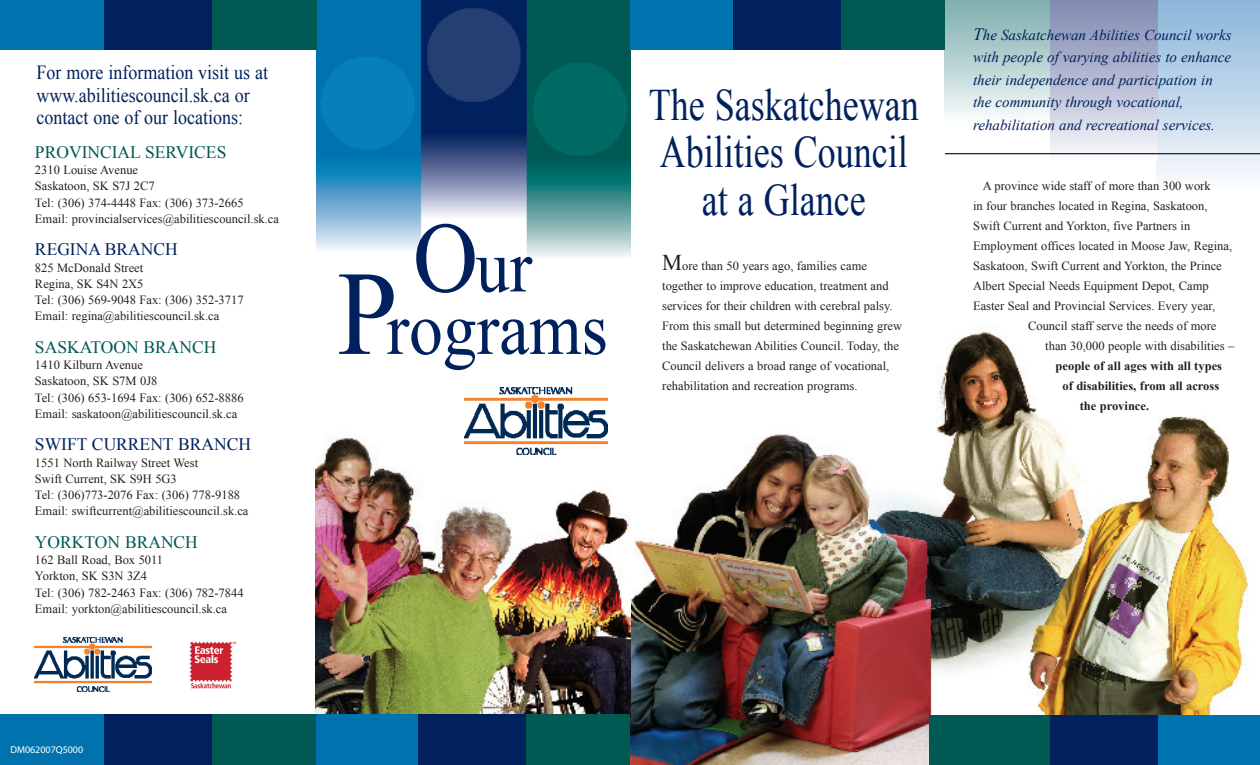
<style>
.page{position:relative;width:1260px;height:765px;background:#fff}
.page>*{position:absolute;margin:0;border:0;box-sizing:border-box;transform-origin:0 0}
.t1{font:75px/62.5px "Times New Roman";color:#00215d;text-align:center;scale:.9 1}
.t2{font:45px/47.5px "Times New Roman";color:#00215d;text-align:center;scale:.8 1}
.t3{font:20px/22.5px "Times New Roman";color:#00215d;scale:.9 1}
.t4{font:17.5px "Times New Roman";color:#005953}
.t5{font:17.5px "Times New Roman";color:#00215d}
.t6{font:italic 15px/22.5px "Times New Roman";color:#00215d}
.t7{font:12.5px/16.2px "Times New Roman";color:#231f20}
.t8{font:700 12.5px "Times New Roman";color:#231f20}
.t9{font:10px "Myriad Pro";color:#fff}
.s1{font-size:100px}
.s2{font-size:120px}
.s3{font-size:22.5px}
.s4{font-size:17.5px}
</style>
<div class="page">
<div style="left:190px;top:641px;width:49px;height:50px;background:linear-gradient(to right,#fff,#fff)"></div>
<img style="left:190px;top:641px;width:47px;height:47px">
<img style="left:34px;top:638px;width:118px;height:54px">
<img style="left:630px;top:255px;width:618px;height:510px">
<div style="left:945px;top:0;width:108px;height:121px;background:linear-gradient(to bottom,#7aadac,#f6f9f9)"></div>
<div style="left:1156px;top:0;width:104px;height:191px;background:linear-gradient(to bottom,#8bb6da,#f8f9fb)"></div>
<div style="left:1050px;top:0;width:107px;height:160px;background:linear-gradient(to bottom,#7e88b1,#f2f2f7)"></div>
<img style="left:317px;top:0;width:313px;height:257px">
<div style="left:630px;top:0;width:105px;height:49px;background:#0073ae"></div>
<div style="left:733px;top:0;width:111px;height:49px;background:#00215d"></div>
<div style="left:841px;top:0;width:104px;height:49px;background:#005953"></div>
<div style="left:1153px;top:716px;width:107px;height:49px;background:#0073ae"></div>
<div style="left:1042px;top:716px;width:115px;height:49px;background:#00215d"></div>
<div style="left:930px;top:716px;width:120px;height:49px;background:#005953"></div>
<img style="left:315px;top:438px;width:315px;height:276px">
<div style="left:315px;top:714px;width:106px;height:51px;background:#0073ae"></div>
<div style="left:418px;top:714px;width:111px;height:51px;background:#00215d"></div>
<div style="left:526px;top:714px;width:104px;height:51px;background:#005953"></div>
<img style="left:464px;top:388px;width:144px;height:66px">
<div style="left:0;top:0;width:107px;height:49px;background:#0073ae"></div>
<div style="left:104px;top:0;width:111px;height:49px;background:#00215d"></div>
<div style="left:212px;top:0;width:105px;height:49px;background:#005953"></div>
<div style="left:0;top:714px;width:107px;height:51px;background:#0073ae"></div>
<div style="left:104px;top:714px;width:111px;height:51px;background:#00215d"></div>
<div style="left:212px;top:714px;width:104px;height:51px;background:#005953"></div>
<hr style="left:945px;top:153px;width:315px;height:1px;background:#231f20">
<h3 class="t3" style="left:36px;top:61px;width:259px">For more information visit us at www.abilitiescouncil.sk.ca or contact one of our locations:</h3>
<h3 class="t4" style="left:35px;top:140px;width:193px">PROVINCIAL SERVICES</h3>
<p class="t7" style="left:35px;top:162px;width:246px">2310 Louise Avenue<br>Saskatoon, SK S7J 2C7<br>Tel: (306) 374-4448 Fax: (306) 373-2665<br>Email: provincialservices@abilitiescouncil.sk.ca</p>
<h3 class="t5" style="left:35px;top:238px;width:144px">REGINA BRANCH</h3>
<p class="t7" style="left:35px;top:259px;width:210px">825 McDonald Street<br>Regina, SK S4N 2X5<br>Tel: (306) 569-9048 Fax: (306) 352-3717<br>Email: regina@abilitiescouncil.sk.ca</p>
<h3 class="t4" style="left:35px;top:335px;width:183px">SASKATOON BRANCH</h3>
<p class="t7" style="left:35px;top:357px;width:210px">1410 Kilburn Avenue<br>Saskatoon, SK S7M 0J8<br>Tel: (306) 653-1694 Fax: (306) 652-8886<br>Email: saskatoon@abilitiescouncil.sk.ca</p>
<h3 class="t5" style="left:35px;top:433px;width:218px">SWIFT CURRENT BRANCH</h3>
<p class="t7" style="left:35px;top:454px;width:215px">1551 North Railway Street West<br>Swift Current, SK S9H 5G3<br>Tel: (306)773-2076 Fax: (306) 778-9188<br>Email: swiftcurrent@abilitiescouncil.sk.ca</p>
<h3 class="t4" style="left:35px;top:530px;width:164px">YORKTON BRANCH</h3>
<p class="t7" style="left:35px;top:552px;width:210px">162 Ball Road, Box 5011<br>Yorkton, SK S3N 3Z4<br>Tel: (306) 782-2463 Fax: (306) 782-7844<br>Email: yorkton@abilitiescouncil.sk.ca</p>
<p class="t9" style="left:10px;top:743px;width:74px">DM062007Q5000</p>
<h1 class="t1" style="left:337px;top:234px;width:302px"><span class="s1">O</span>ur<br><span class="s2">P</span>rograms</h1>
<h2 class="t2" style="left:649px;top:80px;width:339px">The Saskatchewan<br>Abilities Council at a Glance</h2>
<p class="t7" style="left:662px;top:256px;width:242px;line-height:20px"><span class="s3">M</span>ore than 50 years ago, families came together to improve education, treatment and services for their children with cerebral palsy.<br>From this small but determined beginning grew the Saskatchewan Abilities Council. Today, the Council delivers a broad range of vocational, rehabilitation and recreation programs.</p>
<p class="t6" style="left:973px;top:23px;width:260px"><span class="s4">T</span>he Saskatchewan Abilities Council works with people of varying abilities to enhance their independence and participation in the community through vocational, rehabilitation and recreational services.</p>
<p class="t7" style="left:983px;top:177px;width:229px">A province wide staff of more than 300 work</p>
<p class="t7" style="left:973px;top:197px;width:236px">in four branches located in Regina, Saskatoon,</p>
<p class="t7" style="left:973px;top:217px;width:219px">Swift Current and Yorkton, five Partners in</p>
<p class="t7" style="left:973px;top:237px;width:261px">Employment offices located in Moose Jaw, Regina,</p>
<p class="t7" style="left:973px;top:257px;width:250px">Saskatoon, Swift Current and Yorkton, the Prince</p>
<p class="t7" style="left:973px;top:277px;width:237px">Albert Special Needs Equipment Depot, Camp</p>
<p class="t7" style="left:973px;top:297px;width:244px">Easter Seal and Provincial Services. Every year,</p>
<p class="t7" style="left:1028px;top:317px;width:190px">Council staff serve the needs of more</p>
<p class="t7" style="left:1045px;top:337px;width:191px">than 30,000 people with disabilities –</p>
<p class="t8" style="left:1056px;top:357px;width:168px">people of all ages with all types</p>
<p class="t8" style="left:1062px;top:377px;width:158px">of disabilities, from all across</p>
<p class="t8" style="left:1080px;top:397px;width:71px">the province.</p>
</div>
